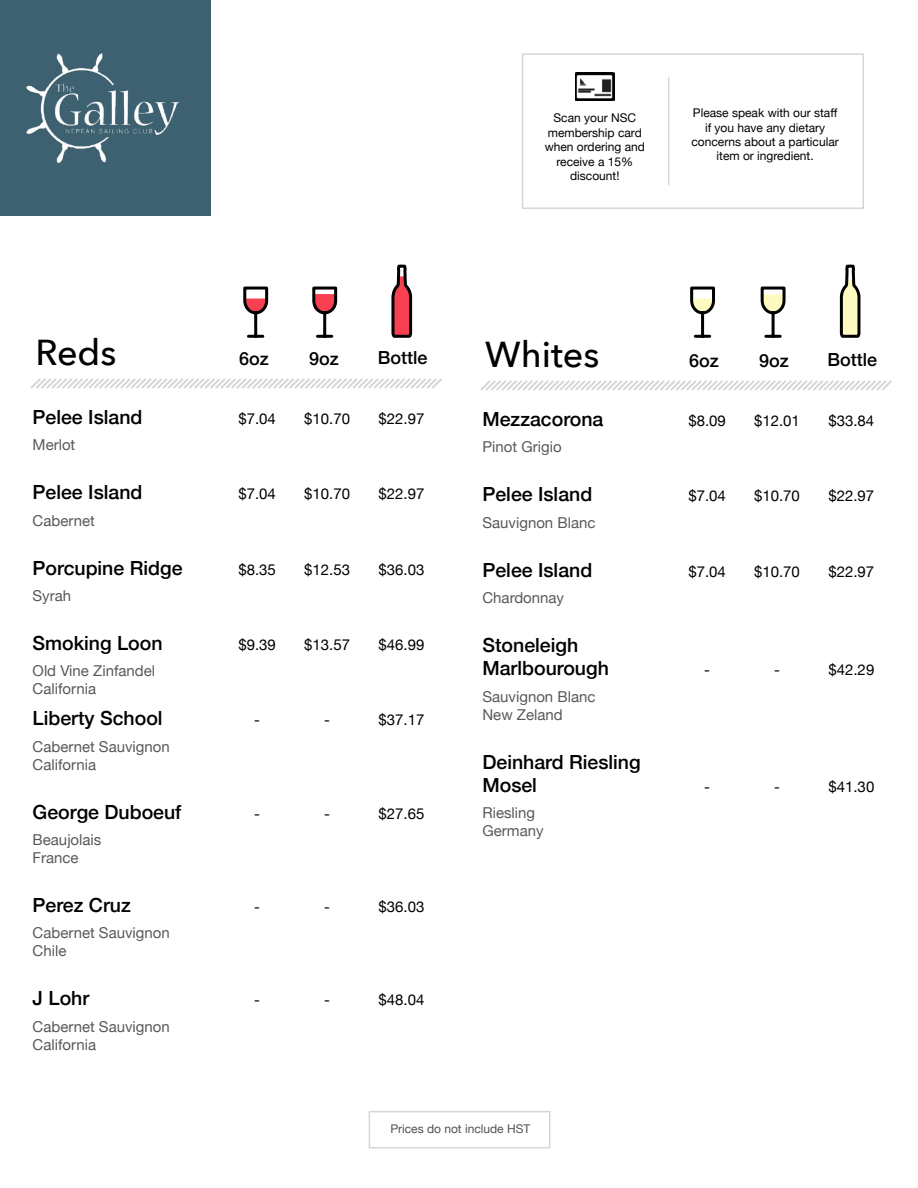
<style>
.page{position:relative;width:918px;height:1188px;background:#fff}
.page>*{position:absolute;margin:0;border:0;box-sizing:border-box;transform-origin:0 0}
.t1{font:500 36px "Avenir Next";color:#000}
.t2{font:500 19.5px/23.4px "Helvetica Neue";color:#000}
.t3{font:500 18px "Helvetica Neue";color:#000}
.t4{font:15px/18px "Helvetica Neue";color:#58595b}
.t5{font:15px "Helvetica Neue";color:#000}
.t6{font:12px/14.4px "Helvetica Neue";color:#000;text-align:center}
.t7{font:12px "Helvetica Neue";color:#515254}
</style>
<div class="page">
<div style="left:369px;top:1111px;width:181px;height:37px;border:2px solid #d4d6d8"></div>
<div style="left:0;top:0;width:210px;height:216px;background:#3d6170"></div>
<img style="left:27px;top:53px;width:151px;height:110px">
<svg style="left:30px;top:264px;width:412px;height:125px"></svg>
<svg style="left:480px;top:264px;width:412px;height:127px"></svg>
<div style="left:522px;top:53px;width:342px;height:156px;border:2px solid #d4d6d8"></div>
<img style="left:575px;top:72px;width:40px;height:29px">
<hr style="left:668px;top:77px;width:1px;height:109px;background:#d4d6d8">
<p class="t6" style="left:545px;top:112px;width:102px">Scan your NSC membership card when ordering and receive a 15% discount!</p>
<p class="t6" style="left:691px;top:106px;width:149px">Please speak with our staff if you have any dietary concerns about a particular item or ingredient.</p>
<h1 class="t1" style="left:35px;top:322px;width:83px">Reds</h1>
<h1 class="t1" style="left:485px;top:324px;width:116px">Whites</h1>
<p class="t3" style="left:239px;top:344px;width:31px">6oz</p>
<p class="t3" style="left:309px;top:344px;width:31px">9oz</p>
<p class="t3" style="left:378px;top:343px;width:51px">Bottle</p>
<p class="t3" style="left:689px;top:346px;width:31px">6oz</p>
<p class="t3" style="left:759px;top:346px;width:31px">9oz</p>
<p class="t3" style="left:828px;top:345px;width:51px">Bottle</p>
<h2 class="t2" style="left:33px;top:404px;width:111px">Pelee Island</h2>
<p class="t5" style="left:238px;top:408px;width:39px">$7.04</p>
<p class="t5" style="left:304px;top:408px;width:47px">$10.70</p>
<p class="t5" style="left:379px;top:408px;width:47px">$22.97</p>
<p class="t4" style="left:33px;top:437px;width:44px">Merlot</p>
<h2 class="t2" style="left:33px;top:479px;width:111px">Pelee Island</h2>
<p class="t5" style="left:238px;top:483px;width:39px">$7.04</p>
<p class="t5" style="left:304px;top:483px;width:47px">$10.70</p>
<p class="t5" style="left:379px;top:483px;width:47px">$22.97</p>
<p class="t4" style="left:33px;top:512px;width:64px">Cabernet</p>
<h2 class="t2" style="left:33px;top:555px;width:151px">Porcupine Ridge</h2>
<p class="t5" style="left:238px;top:559px;width:39px">$8.35</p>
<p class="t5" style="left:304px;top:559px;width:47px">$12.53</p>
<p class="t5" style="left:379px;top:559px;width:47px">$36.03</p>
<p class="t4" style="left:33px;top:588px;width:40px">Syrah</p>
<h2 class="t2" style="left:33px;top:630px;width:132px">Smoking Loon</h2>
<p class="t5" style="left:238px;top:634px;width:39px">$9.39</p>
<p class="t5" style="left:304px;top:634px;width:47px">$13.57</p>
<p class="t5" style="left:379px;top:634px;width:47px">$46.99</p>
<p class="t4" style="left:33px;top:663px;width:124px">Old Vine Zinfandel<br>California</p>
<h2 class="t2" style="left:33px;top:705px;width:132px">Liberty School</h2>
<p class="t5" style="left:254px;top:709px;width:7px">-</p>
<p class="t5" style="left:324px;top:709px;width:7px">-</p>
<p class="t5" style="left:379px;top:709px;width:47px">$37.17</p>
<p class="t4" style="left:33px;top:738px;width:139px">Cabernet Sauvignon<br>California</p>
<h2 class="t2" style="left:33px;top:798px;width:150px">George Duboeuf</h2>
<p class="t5" style="left:254px;top:803px;width:7px">-</p>
<p class="t5" style="left:324px;top:803px;width:7px">-</p>
<p class="t5" style="left:379px;top:803px;width:47px">$27.65</p>
<p class="t4" style="left:33px;top:831px;width:70px">Beaujolais<br>France</p>
<h2 class="t2" style="left:33px;top:892px;width:100px">Perez Cruz</h2>
<p class="t5" style="left:254px;top:896px;width:7px">-</p>
<p class="t5" style="left:324px;top:896px;width:7px">-</p>
<p class="t5" style="left:379px;top:896px;width:47px">$36.03</p>
<p class="t4" style="left:33px;top:925px;width:139px">Cabernet Sauvignon<br>Chile</p>
<h2 class="t2" style="left:33px;top:985px;width:58px">J Lohr</h2>
<p class="t5" style="left:254px;top:989px;width:7px">-</p>
<p class="t5" style="left:324px;top:989px;width:7px">-</p>
<p class="t5" style="left:379px;top:989px;width:47px">$48.04</p>
<p class="t4" style="left:33px;top:1018px;width:139px">Cabernet Sauvignon<br>California</p>
<h2 class="t2" style="left:482px;top:406px;width:123px">Mezzacorona</h2>
<p class="t5" style="left:688px;top:410px;width:39px">$8.09</p>
<p class="t5" style="left:754px;top:410px;width:47px">$12.01</p>
<p class="t5" style="left:828px;top:410px;width:47px">$33.84</p>
<p class="t4" style="left:482px;top:439px;width:81px">Pinot Grigio</p>
<h2 class="t2" style="left:482px;top:481px;width:111px">Pelee Island</h2>
<p class="t5" style="left:688px;top:485px;width:39px">$7.04</p>
<p class="t5" style="left:754px;top:485px;width:47px">$10.70</p>
<p class="t5" style="left:828px;top:485px;width:47px">$22.97</p>
<p class="t4" style="left:482px;top:514px;width:115px">Sauvignon Blanc</p>
<h2 class="t2" style="left:482px;top:557px;width:111px">Pelee Island</h2>
<p class="t5" style="left:688px;top:561px;width:39px">$7.04</p>
<p class="t5" style="left:754px;top:561px;width:47px">$10.70</p>
<p class="t5" style="left:828px;top:561px;width:47px">$22.97</p>
<p class="t4" style="left:482px;top:590px;width:83px">Chardonnay</p>
<h2 class="t2" style="left:482px;top:632px;width:128px">Stoneleigh<br>Marlbourough</h2>
<p class="t5" style="left:704px;top:659px;width:7px">-</p>
<p class="t5" style="left:774px;top:659px;width:7px">-</p>
<p class="t5" style="left:828px;top:659px;width:47px">$42.29</p>
<p class="t4" style="left:482px;top:688px;width:115px">Sauvignon Blanc<br>New Zeland</p>
<h2 class="t2" style="left:482px;top:749px;width:160px">Deinhard Riesling<br>Mosel</h2>
<p class="t4" style="left:482px;top:805px;width:63px">Riesling<br>Germany</p>
<p class="t5" style="left:704px;top:776px;width:7px">-</p>
<p class="t5" style="left:774px;top:776px;width:7px">-</p>
<p class="t5" style="left:828px;top:776px;width:47px">$41.30</p>
<p class="t7" style="left:390px;top:1121px;width:142px">Prices do not include HST</p>
</div>
